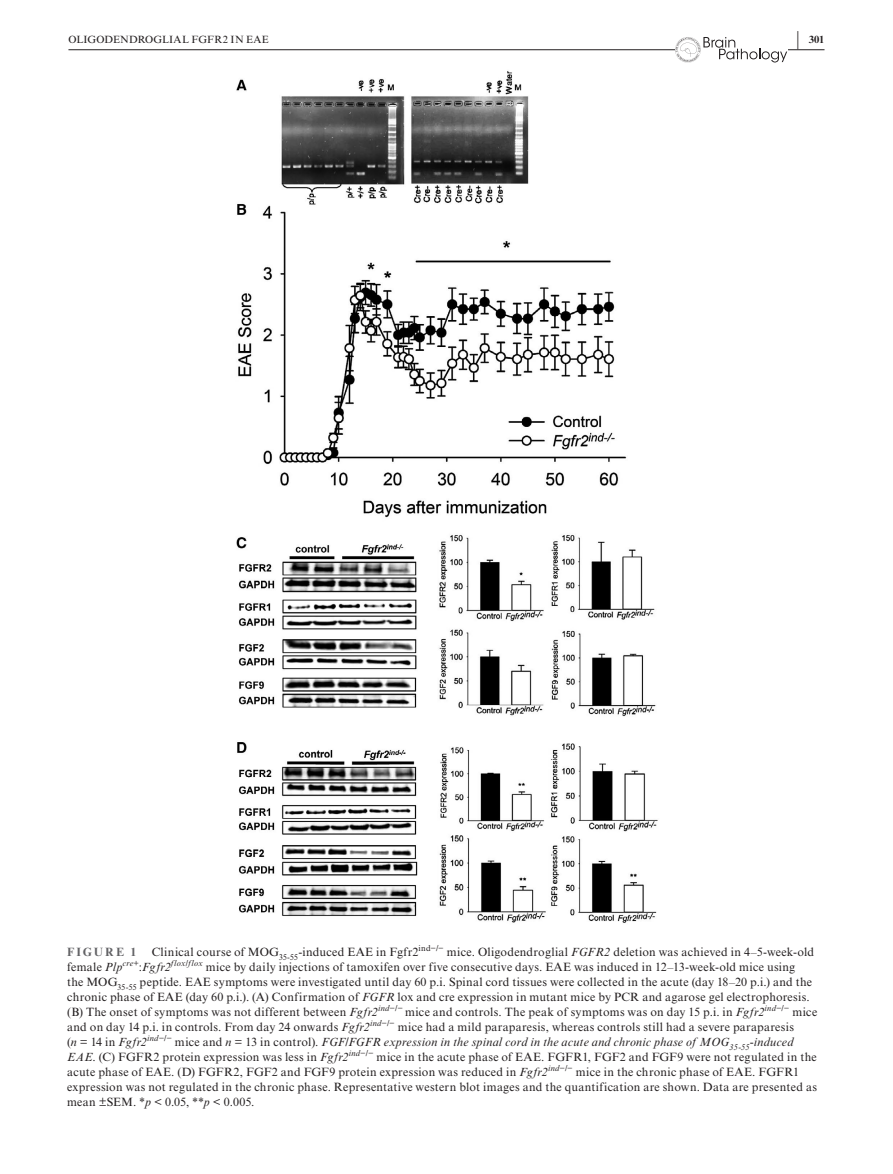
<style>
.page{position:relative;width:893px;height:1174px;background:#fff}
.page>*{position:absolute;margin:0;border:0;box-sizing:border-box;transform-origin:0 0}
.t1{font:12px/15px "Times New Roman MT Std";letter-spacing:.02em;color:#231f20}
.t2{font:700 12px "Times New Roman MT Std";letter-spacing:.175em;color:#636366}
.t3{font:italic 12px "Times New Roman MT Std";letter-spacing:.01em;color:#231f20}
.t4{font:10.5px "Times New Roman MT Std";letter-spacing:.01em;color:#231f20}
.t5{font:700 10.5px "Times New Roman MT Std";color:#231f20}
.t6{font:italic 8.4px "Times New Roman MT Std";letter-spacing:.025em;color:#231f20}
.t7{font:8.4px "Times New Roman MT Std";color:#231f20}
.s1{font-size:20.25px}
.s2{font-style:italic}
.s3{font-style:normal}
</style>
<div class="page">
<hr style="left:68px;top:49px;width:756px;height:1px;background:#231f20">
<svg style="left:675px;top:37px;width:112px;height:25px"></svg>
<img style="left:236px;top:71px;width:422px;height:852px">
<p class="t4" style="left:68px;top:33px;width:202px">OLIGODENDROGLIAL FGFR2 IN EAE</p>
<p class="t5" style="left:797px;top:33px;width:29px"><span class="s1">|</span> 301</p>
<p class="t2" style="left:67px;top:944px;width:71px">FIGURE 1</p>
<p class="t1" style="left:152px;top:944px;width:268px">Clinical course of MOG<sub>35-55</sub>-induced EAE in Fgfr2</p>
<p class="t7" style="left:419px;top:943px;width:27px">ind−/−</p>
<p class="t1" style="left:447px;top:944px;width:369px">mice. Oligodendroglial <span class="s2">FGFR2</span> deletion was achieved in 4–5-week-old</p>
<p class="t1" style="left:67px;top:959px;width:57px">female <span class="s2">Plp</span></p>
<p class="t6" style="left:122px;top:958px;width:18px">cre<span class="s3">+</span></p>
<p class="t3" style="left:139px;top:960px;width:34px"><span class="s3">:</span>Fgfr2</p>
<p class="t6" style="left:171px;top:958px;width:33px">flox<span class="s3">/</span>flox</p>
<p class="t1" style="left:67px;top:959px;width:752px;text-indent:139px">mice by daily injections of tamoxifen over five consecutive days. EAE was induced in 12–13-week-old mice using<br>the MOG<sub>35-55</sub> peptide. EAE symptoms were investigated until day 60 p.i. Spinal cord tissues were collected in the acute (day 18–20 p.i.) and the chronic phase of EAE (day 60 p.i.). (A) Confirmation of <span class="s2">FGFR</span> lox and cre expression in mutant mice by PCR and agarose gel electrophoresis. (B) The onset of symptoms was not different between <span class="s2">Fgfr2</span><sup>ind</sup><sup>−/−</sup> mice and controls. The peak of symptoms was on day 15 p.i. in <span class="s2">Fgfr2</span><sup>ind</sup><sup>−/−</sup> mice and on day 14 p.i. in controls. From day 24 onwards <span class="s2">Fgfr2</span><sup>ind</sup><sup>−/−</sup> mice had a mild paraparesis, whereas controls still had a severe paraparesis<br>(<span class="s2">n</span> = 14 in <span class="s2">Fgfr2</span><sup>ind</sup><sup>−/−</sup> mice and <span class="s2">n</span> = 13 in control). <span class="s2">FGF</span>/<span class="s2">FGFR expression in the spinal cord in the acute and chronic phase of MOG</span><sub>35</sub><sub>-</sub><sub>55</sub>-<span class="s2">induced EAE</span>. (C) FGFR2 protein expression was less in <span class="s2">Fgfr2</span><sup>ind</sup><sup>−/−</sup> mice in the acute phase of EAE. FGFR1, FGF2 and FGF9 were not regulated in the acute phase of EAE. (D) FGFR2, FGF2 and FGF9 protein expression was reduced in <span class="s2">Fgfr2</span><sup>ind</sup><sup>−/−</sup> mice in the chronic phase of EAE. FGFR1 expression was not regulated in the chronic phase. Representative western blot images and the quantification are shown. Data are presented as mean ±SEM. *<span class="s2">p</span> &lt; 0.05, **<span class="s2">p</span> &lt; 0.005.</p>
</div>
